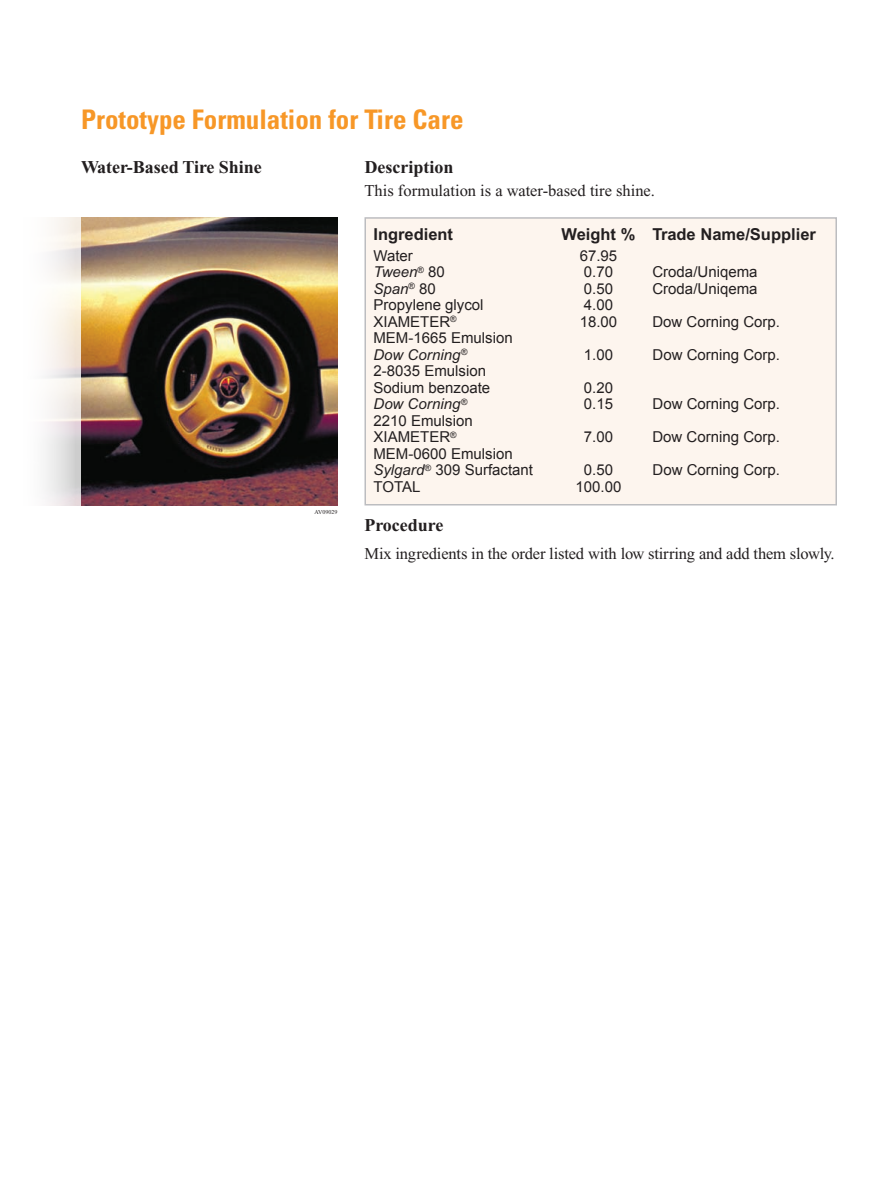
<style>
.page{position:relative;width:891px;height:1188px;background:#fff}
.page>*{position:absolute;margin:0;border:0;box-sizing:border-box;transform-origin:0 0}
.t1{font:700 condensed 27px "Univers LT Std";color:#f79727}
.t2{font:700 18px "Times New Roman";color:#231f20}
.t3{font:16.5px "Times New Roman";letter-spacing:-.01em;color:#231f20}
.t4{font:700 16.5px "Arial";color:#231f20}
.t5{font:15px/16.5px "Arial";color:#231f20}
.t6{font:italic 15px "Arial";color:#231f20}
.t7{font:6px "Times New Roman";color:#231f20}
.s1{font-style:normal}
.s2{font-style:italic}
</style>
<div class="page">
<div style="left:365px;top:218px;width:471px;height:287px;background:#fdf5ee"></div>
<div style="left:364px;top:217px;width:473px;height:289px;border:2px solid #bcbdc0"></div>
<img style="left:81px;top:217px;width:257px;height:289px">
<svg style="left:75px;top:217px;width:6px;height:289px;background:#e9e2dc"></svg>
<h1 class="t1" style="left:81px;top:102px;width:384px">Prototype Formulation for Tire Care</h1>
<p class="t2" style="left:81px;top:157px;width:182px">Water-Based Tire Shine</p>
<p class="t2" style="left:364px;top:156px;width:90px">Description</p>
<p class="t3" style="left:364px;top:182px;width:292px">This formulation is a water-based tire shine.</p>
<p class="t4" style="left:373px;top:225px;width:81px">Ingredient</p>
<p class="t4" style="left:562px;top:225px;width:256px">Weight % Trade Name/Supplier</p>
<p class="t5" style="left:374px;top:247px;width:41px">Water</p>
<p class="t5" style="left:580px;top:247px;width:39px">67.95</p>
<p class="t6" style="left:374px;top:263px;width:73px">Tween<sup>®</sup> <span class="s1">80</span></p>
<p class="t5" style="left:584px;top:264px;width:31px">0.70</p>
<p class="t5" style="left:652px;top:264px;width:107px">Croda/Uniqema</p>
<p class="t6" style="left:373px;top:280px;width:64px">Span<sup>®</sup> <span class="s1">80</span></p>
<p class="t5" style="left:584px;top:280px;width:31px">0.50</p>
<p class="t5" style="left:652px;top:280px;width:107px">Croda/Uniqema</p>
<p class="t5" style="left:373px;top:297px;width:112px">Propylene glycol</p>
<p class="t5" style="left:584px;top:297px;width:31px">4.00</p>
<p class="t5" style="left:373px;top:313px;width:85px">XIAMETER<sup>®</sup></p>
<p class="t5" style="left:580px;top:313px;width:39px">18.00</p>
<p class="t5" style="left:652px;top:313px;width:129px">Dow Corning Corp.</p>
<p class="t5" style="left:373px;top:330px;width:141px">MEM-1665 Emulsion<br><span class="s2">Dow Corning</span><sup>®</sup></p>
<p class="t5" style="left:584px;top:346px;width:31px">1.00</p>
<p class="t5" style="left:653px;top:346px;width:129px">Dow Corning Corp.</p>
<p class="t5" style="left:374px;top:363px;width:118px">2-8035 Emulsion<br>Sodium benzoate</p>
<p class="t5" style="left:584px;top:379px;width:31px">0.20</p>
<p class="t6" style="left:374px;top:395px;width:96px">Dow Corning<sup>®</sup></p>
<p class="t5" style="left:584px;top:396px;width:31px">0.15</p>
<p class="t5" style="left:653px;top:396px;width:129px">Dow Corning Corp.</p>
<p class="t5" style="left:374px;top:412px;width:101px">2210 Emulsion<br>XIAMETER<sup>®</sup></p>
<p class="t5" style="left:584px;top:429px;width:31px">7.00</p>
<p class="t5" style="left:652px;top:429px;width:129px">Dow Corning Corp.</p>
<p class="t7" style="left:315px;top:508px;width:24px">AV09029</p>
<p class="t5" style="left:373px;top:445px;width:161px">MEM-0600 Emulsion<br><span class="s2">Sylgard</span><sup>®</sup> 309 Surfactant</p>
<p class="t5" style="left:584px;top:462px;width:31px">0.50</p>
<p class="t5" style="left:653px;top:462px;width:129px">Dow Corning Corp.</p>
<p class="t5" style="left:374px;top:478px;width:48px">TOTAL</p>
<p class="t5" style="left:576px;top:478px;width:47px">100.00</p>
<p class="t2" style="left:364px;top:515px;width:80px">Procedure</p>
<p class="t3" style="left:364px;top:545px;width:472px">Mix ingredients in the order listed with low stirring and add them slowly.</p>
</div>
